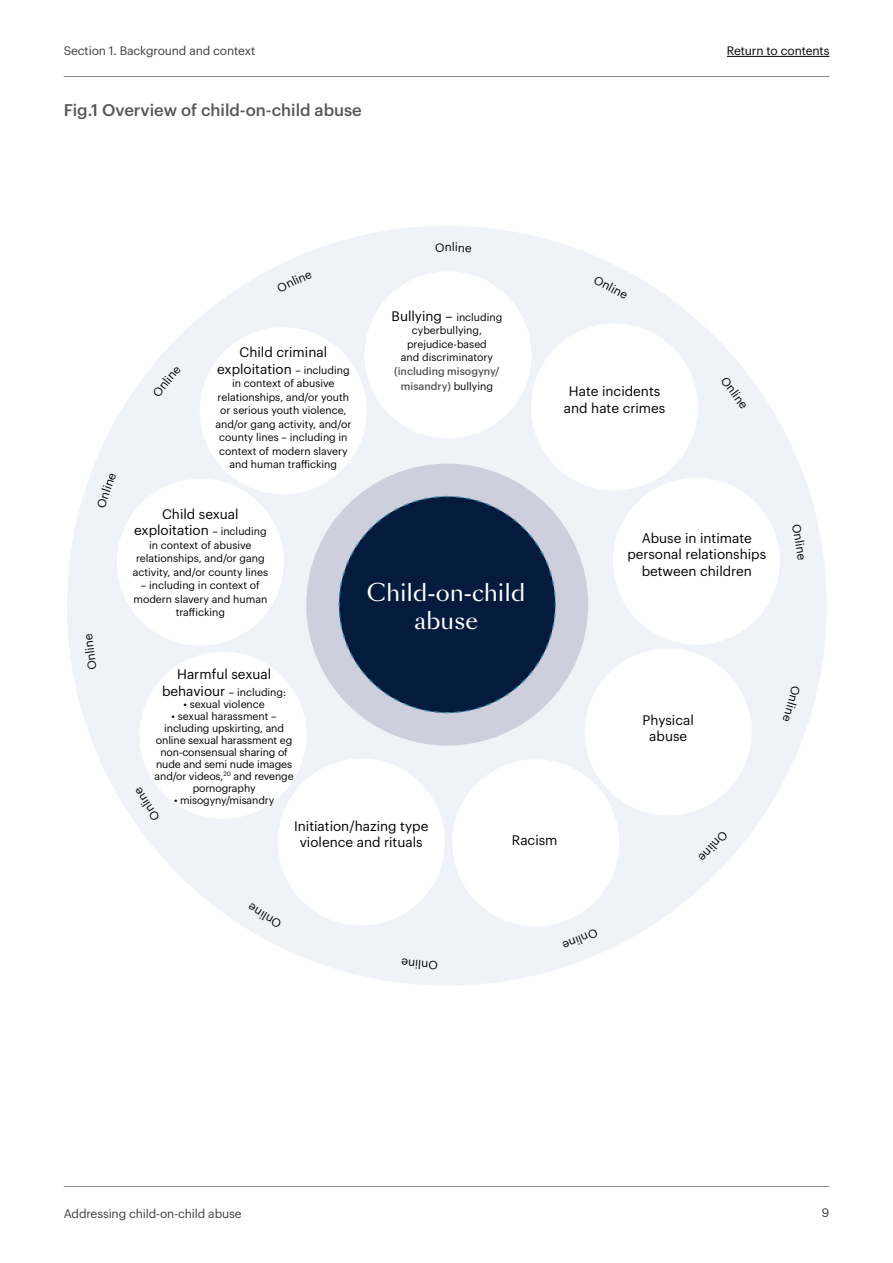
<style>
.page{position:relative;width:893px;height:1263px;background:#fff}
.page>*{position:absolute;margin:0;border:0;box-sizing:border-box;transform-origin:0 0}
.t1{font:22.95px/28px "Sang Bleu Sans";color:#fff;text-align:center}
.t2{font:500 16.5px "Graphik";color:#575756}
.t3{font:13.5px/16.5px "Graphik";color:#000;text-align:center}
.t4{font:12px "Graphik";letter-spacing:-.01em;color:#3c3c3b}
.t5{font:12px "Graphik";letter-spacing:-.01em;color:#000}
.t6{font:11.7px "Graphik";color:#000}
.t7{font:10.5px/13.5px "Graphik";color:#000;text-align:center}
.t8{font:500 10.5px/15px "Graphik";color:#575756;text-align:center}
.s1{font-size:10.5px}
.s2{font-size:13.5px}
.s3{font-weight:400;color:#000}
</style>
<div class="page">
<hr style="left:64px;top:1186px;width:765px;height:1px;background:#878787">
<hr style="left:64px;top:76px;width:765px;height:1px;background:#878787">
<hr style="left:727px;top:56px;width:102px;height:1px;background:#000">
<div style="left:67px;top:226px;width:760px;height:760px;background:#eff3f8;border-radius:50%"></div>
<div style="left:306px;top:464px;width:282px;height:281px;background:#cdcfdd;border-radius:50%"></div>
<svg style="left:338px;top:495px;width:219px;height:219px"></svg>
<div style="left:278px;top:758px;width:167px;height:167px;background:#fff;border-radius:50%"></div>
<div style="left:117px;top:479px;width:167px;height:167px;background:#fff;border-radius:50%"></div>
<div style="left:140px;top:652px;width:167px;height:167px;background:#fff;border-radius:50%"></div>
<div style="left:585px;top:648px;width:167px;height:167px;background:#fff;border-radius:50%"></div>
<div style="left:452px;top:759px;width:167px;height:167px;background:#fff;border-radius:50%"></div>
<div style="left:365px;top:271px;width:167px;height:167px;background:#fff;border-radius:50%"></div>
<div style="left:200px;top:327px;width:167px;height:167px;background:#fff;border-radius:50%"></div>
<div style="left:531px;top:323px;width:167px;height:167px;background:#fff;border-radius:50%"></div>
<div style="left:613px;top:478px;width:167px;height:167px;background:#fff;border-radius:50%"></div>
<p class="t4" style="left:64px;top:42px;width:193px">Section 1. Background and context</p>
<p class="t5" style="left:727px;top:42px;width:104px">Return to contents</p>
<h2 class="t2" style="left:64px;top:97px;width:300px">Fig.1 Overview of child-on-child abuse</h2>
<p class="t6" style="left:445px;top:238px;width:9px">n</p>
<p class="t3" style="left:217px;top:343px;width:134px">Child criminal exploitation <span class="s1">– including</span></p>
<p class="t7" style="left:215px;top:376px;width:137px">in context of abusive relationships, and/or youth or serious youth violence, and/or gang activity, and/or county lines – including in context of modern slavery and human trafficking</p>
<p class="t3" style="left:134px;top:504px;width:134px">Child sexual exploitation <span class="s1">– including</span></p>
<p class="t7" style="left:133px;top:537px;width:137px">in context of abusive relationships, and/or gang activity, and/or county lines</p>
<p class="t7" style="left:134px;top:578px;width:135px">– including in context of modern slavery and human trafficking</p>
<p class="t3" style="left:177px;top:665px;width:95px">Harmful sexual</p>
<p class="t7" style="left:162px;top:684px;width:126px"><span class="s2">behaviour</span> – including:</p>
<p class="t7" style="left:183px;top:696px;width:83px">• sexual violence</p>
<p class="t7" style="left:155px;top:709px;width:141px;line-height:12px">• sexual harassment – including upskirting, and online sexual harassment eg non-consensual sharing of nude and semi nude images and/or videos,<sup>20</sup> and revenge pornography</p>
<p class="t7" style="left:174px;top:792px;width:102px">• misogyny/misandry</p>
<p class="t3" style="left:392px;top:306px;width:112px">Bullying – <span class="s1">including</span></p>
<p class="t7" style="left:401px;top:323px;width:94px">cyberbullying, prejudice-based and discriminatory</p>
<p class="t8" style="left:394px;top:362px;width:107px">(including misogyny/ misandry) <span class="s3">bullying</span></p>
<h1 class="t1" style="left:367px;top:579px;width:160px">Child-on-child abuse</h1>
<p class="t3" style="left:564px;top:382px;width:103px">Hate incidents and hate crimes</p>
<p class="t3" style="left:627px;top:529px;width:140px">Abuse in intimate personal relationships between children</p>
<p class="t3" style="left:643px;top:710px;width:53px">Physical abuse</p>
<p class="t3" style="left:294px;top:816px;width:136px">Initiation/hazing type violence and rituals</p>
<p class="t3" style="left:512px;top:831px;width:47px">Racism</p>
<p class="t4" style="left:64px;top:1204px;width:179px">Addressing child-on-child abuse</p>
<p class="t4" style="left:822px;top:1204px;width:9px">9</p>
</div>
